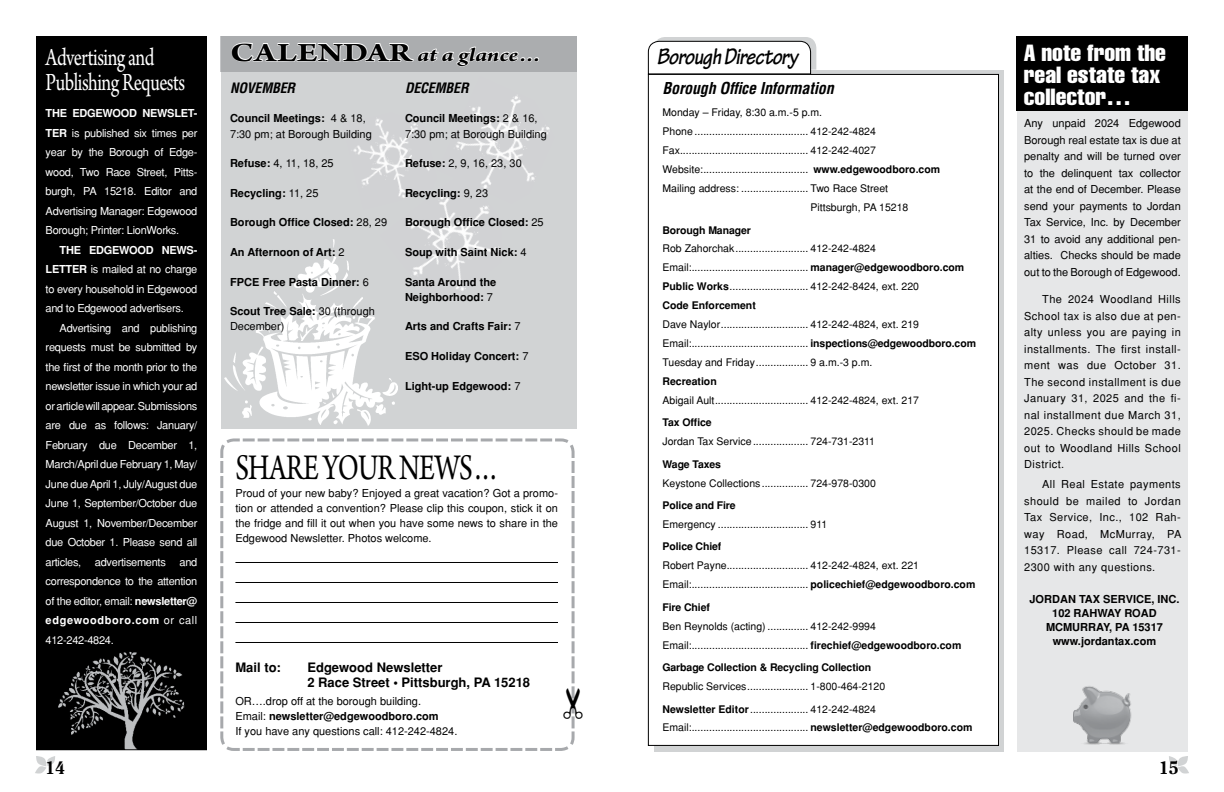
<style>
.page{position:relative;width:1224px;height:792px;background:#fff}
.page>*{position:absolute;margin:0;border:0;box-sizing:border-box;transform-origin:0 0}
.t1{font:38px "Arno Pro";letter-spacing:-.025em;color:#000;scale:.75 1}
.t2{font:26px/25px "Arno Pro";letter-spacing:-.025em;color:#fff;scale:.75 1}
.t3{font:italic 700 24px "Tekton Pro";letter-spacing:-.025em;color:#000;scale:.9 1}
.t4{font:extra-condensed 23px/22px "Helvetica";color:#fff;scale:1.1 1}
.t5{font:italic 700 20px "Arno Pro";letter-spacing:-.01em;color:#000;scale:1.25 1}
.t6{font:800 18px "Clearface";color:#000}
.t7{font:italic 700 condensed 16px "Helvetica";letter-spacing:-.01em;color:#000}
.t8{font:italic 700 condensed 14px "Helvetica";letter-spacing:-.01em;color:#000}
.t9{font:700 13px/15px "Helvetica";color:#000}
.t10{font:11px/16.5px "Helvetica";color:#000;text-align:justify}
.t11{font:11px/19.5px "Helvetica";letter-spacing:-.025em;color:#fff;text-align:justify}
.t12{font:700 11px/14px "Helvetica";color:#000;text-align:center}
.t13{font:10.5px/18.9px "Helvetica";color:#000}
.t14{font:700 10.5px "Helvetica";letter-spacing:-.01em;color:#000}
.s1{font-weight:700}
.s2{font-style:normal;font-size:28px}
.s3{font-weight:400}
</style>
<div class="page">
<svg style="left:1169px;top:756px;width:20px;height:18px"></svg>
<svg style="left:35px;top:756px;width:20px;height:18px"></svg>
<div style="left:221px;top:36px;width:356px;height:393px;background:#d1d3d4"></div>
<div style="left:36px;top:36px;width:170px;height:714px;background:#000"></div>
<div style="left:36px;top:36px;width:171px;height:714px;border:1px solid #000"></div>
<img style="left:58px;top:652px;width:126px;height:97px">
<div style="left:1017px;top:36px;width:171px;height:716px;background:#e6e7e8"></div>
<div style="left:1017px;top:36px;width:171px;height:75px;background:#000"></div>
<img style="left:1074px;top:686px;width:58px;height:58px">
<svg style="left:220px;top:438px;width:355px;height:313px"></svg>
<div style="left:220px;top:36px;width:356px;height:35px;background:#abadaf"></div>
<svg style="left:654px;top:70px;width:350px;height:682px;background:#b4b5b6"></svg>
<svg style="left:648px;top:37px;width:168px;height:37px"></svg>
<div style="left:648px;top:74px;width:350px;height:671px;background:#fff"></div>
<img style="left:225px;top:301px;width:173px;height:125px">
<svg style="left:231px;top:42px;width:324px;height:259px"></svg>
<img style="left:343px;top:112px;width:94px;height:97px">
<svg style="left:563px;top:459px;width:12px;height:269px"></svg>
<h2 class="t2" style="left:46px;top:46px;width:187px">Advertising and<br>Publishing Requests</h2>
<p class="t11" style="left:46px;top:103px;width:153px"><span class="s1">THE EDGEWOOD NEWSLET-TER</span> is published six times per year by the Borough of Edge&shy;wood, Two Race Street, Pitts&shy;burgh, PA 15218. Editor and Advertising Manager: Edgewood Borough; Printer: LionWorks.</p>
<p class="t11" style="left:46px;top:240px;width:153px;text-indent:14px"><span class="s1">THE EDGEWOOD NEWS-LETTER</span> is mailed at no charge to every household in Edgewood and to Edgewood advertisers.</p>
<p class="t11" style="left:46px;top:318px;width:153px;text-indent:14px">Advertising and publishing requests must be submitted by the first of the month prior to the newsletter issue in which your ad or article will appear. Submissions are due as follows: January/ February due December 1, March/April due February 1, May/ June due April 1, July/August due June 1, September/October due August 1, November/December due October 1. Please send all articles, advertisements and correspondence to the attention of the editor, email: <span class="s1">newsletter@ edgewoodboro.com</span> or call 412-242-4824.</p>
<h3 class="t5" style="left:230px;top:43px;width:252px"><span class="s2">CALENDAR</span> at a glance…</h3>
<h3 class="t3" style="left:657px;top:42px;width:158px">Borough Directory</h3>
<h3 class="t8" style="left:230px;top:79px;width:67px">NOVEMBER</h3>
<p class="t10" style="left:230px;top:111px;width:143px;line-height:15.2px"><span class="s1">Council Meetings:</span> 4 &amp; 18,<br>7:30 pm; at Borough Building</p>
<p class="t10" style="left:230px;top:155px;width:105px"><span class="s1">Refuse:</span> 4, 11, 18, 25</p>
<p class="t12" style="left:230px;top:186px;width:90px">Recycling: <span class="s3">11, 25</span></p>
<p class="t12" style="left:230px;top:216px;width:159px">Borough Office Closed: <span class="s3">28, 29</span></p>
<p class="t12" style="left:230px;top:245px;width:116px">An Afternoon of Art: <span class="s3">2</span></p>
<p class="t12" style="left:230px;top:275px;width:140px">FPCE Free Pasta Dinner: <span class="s3">6</span></p>
<p class="t10" style="left:230px;top:304px;width:146px;line-height:15.2px"><span class="s1">Scout Tree Sale:</span> 30 (through<br>December)</p>
<h3 class="t8" style="left:405px;top:79px;width:65px">DECEMBER</h3>
<p class="t10" style="left:405px;top:111px;width:143px;line-height:15.2px"><span class="s1">Council Meetings:</span> 2 &amp; 16,<br>7:30 pm; at Borough Building</p>
<p class="t10" style="left:405px;top:155px;width:118px"><span class="s1">Refuse:</span> 2, 9, 16, 23, 30</p>
<p class="t12" style="left:405px;top:186px;width:85px">Recycling: <span class="s3">9, 23</span></p>
<p class="t12" style="left:405px;top:216px;width:140px">Borough Office Closed: <span class="s3">25</span></p>
<p class="t12" style="left:405px;top:245px;width:123px">Soup with Saint Nick: <span class="s3">4</span></p>
<p class="t12" style="left:405px;top:274px;width:93px;line-height:15.2px;text-align:left">Santa Around the<br>Neighborhood: <span class="s3">7</span></p>
<p class="t12" style="left:405px;top:320px;width:117px">Arts and Crafts Fair: <span class="s3">7</span></p>
<p class="t12" style="left:405px;top:349px;width:125px">ESO Holiday Concert: <span class="s3">7</span></p>
<p class="t12" style="left:405px;top:379px;width:117px">Light-up Edgewood: <span class="s3">7</span></p>
<h1 class="t1" style="left:235px;top:446px;width:354px">SHARE YOUR NEWS…</h1>
<p class="t10" style="left:235px;top:486px;width:324px;line-height:15px">Proud of your new baby? Enjoyed a great vacation? Got a promo&shy;tion or attended a convention? Please clip this coupon, stick it on the fridge and fill it out when you have some news to share in the Edgewood Newsletter. Photos welcome.</p>
<p class="t9" style="left:235px;top:660px;width:47px">Mail to:</p>
<p class="t9" style="left:307px;top:660px;width:224px">Edgewood Newsletter<br>2 Race Street • Pittsburgh, PA 15218</p>
<p class="t10" style="left:235px;top:694px;width:223px;line-height:15px;text-align:left">OR….drop off at the borough building.<br>Email: <span class="s1">newsletter@edgewoodboro.com<br></span>If you have any questions call: 412-242-4824.</p>
<h3 class="t7" style="left:663px;top:78px;width:173px">Borough Office Information</h3>
<p class="t13" style="left:663px;top:103px;width:279px">Monday – Friday, 8:30 a.m.-5 p.m.<br>Phone ....................................... 412-242-4824<br>Fax............................................ 412-242-4027<br>Website:.................................... <span class="s1">www.edgewoodboro.com </span>Mailing address: ....................... Two Race Street</p>
<p class="t14" style="left:663px;top:224px;width:90px">Borough Manager</p>
<p class="t13" style="left:663px;top:239px;width:303px">Rob Zahorchak......................... 412-242-4824<br>Email:........................................ <span class="s1">manager@edgewoodboro.com Public Works</span>........................... 412-242-8424, ext. 220<br><span class="s1">Code Enforcement</span></p>
<p class="t13" style="left:663px;top:315px;width:315px">Dave Naylor.............................. 412-242-4824, ext. 219<br>Email:........................................ <span class="s1">inspections@edgewoodboro.com<br></span>Tuesday and Friday.................. 9 a.m.-3 p.m.</p>
<p class="t14" style="left:663px;top:375px;width:56px">Recreation</p>
<p class="t13" style="left:663px;top:390px;width:258px">Abigail Ault................................ 412-242-4824, ext. 217</p>
<p class="t14" style="left:663px;top:416px;width:51px">Tax Office</p>
<p class="t13" style="left:663px;top:432px;width:214px">Jordan Tax Service................... 724-731-2311</p>
<p class="t14" style="left:663px;top:458px;width:60px">Wage Taxes</p>
<p class="t13" style="left:663px;top:473px;width:215px">Keystone Collections................ 724-978-0300</p>
<p class="t14" style="left:663px;top:499px;width:75px">Police and Fire</p>
<p class="t13" style="left:663px;top:515px;width:166px">Emergency ............................... 911</p>
<p class="t14" style="left:663px;top:541px;width:60px">Police Chief</p>
<p class="t13" style="left:663px;top:556px;width:314px">Robert Payne............................ 412-242-4824, ext. 221<br>Email:........................................ <span class="s1">policechief@edgewoodboro.com</span></p>
<p class="t14" style="left:663px;top:601px;width:49px">Fire Chief</p>
<p class="t13" style="left:663px;top:616px;width:300px">Ben Reynolds (acting) .............. 412-242-9994<br>Email:........................................ <span class="s1">firechief@edgewoodboro.com</span></p>
<p class="t14" style="left:663px;top:661px;width:210px">Garbage Collection &amp; Recycling Collection</p>
<p class="t13" style="left:663px;top:675px;width:224px;line-height:22.5px">Republic Services..................... 1-800-464-2120<br><span class="s1">Newsletter Editor</span>.................... 412-242-4824</p>
<p class="t13" style="left:663px;top:718px;width:311px">Email:........................................ <span class="s1">newsletter@edgewoodboro.com</span></p>
<h3 class="t4" style="left:1024px;top:41px;width:131px">A note from the real estate tax collector…</h3>
<p class="t10" style="left:1024px;top:115px;width:158px">Any unpaid 2024 Edgewood Borough real estate tax is due at penalty and will be turned over to the delinquent tax collector at the end of December. Please send your payments to Jordan Tax Service, Inc. by December 31 to avoid any additional pen&shy;alties. Checks should be made out to the Borough of Edgewood.</p>
<p class="t10" style="left:1024px;top:291px;width:158px;text-indent:18px">The 2024 Woodland Hills School tax is also due at pen&shy;alty unless you are paying in installments. The first install&shy;ment was due October 31.<br>The second installment is due January 31, 2025 and the fi&shy;nal installment due March 31, 2025. Checks should be made out to Woodland Hills School District.</p>
<p class="t10" style="left:1024px;top:476px;width:159px;text-indent:18px">All Real Estate payments should be mailed to Jordan Tax Service, Inc., 102 Rah&shy;way Road, McMurray, PA 15317. Please call 724-731- 2300 with any questions.</p>
<p class="t12" style="left:1030px;top:592px;width:151px">JORDAN TAX SERVICE, INC.<br>102 RAHWAY ROAD<br>MCMURRAY, PA 15317 www.jordantax.com</p>
<h3 class="t6" style="left:45px;top:757px;width:22px">14</h3>
<h3 class="t6" style="left:1159px;top:756px;width:22px">15</h3>
</div>
